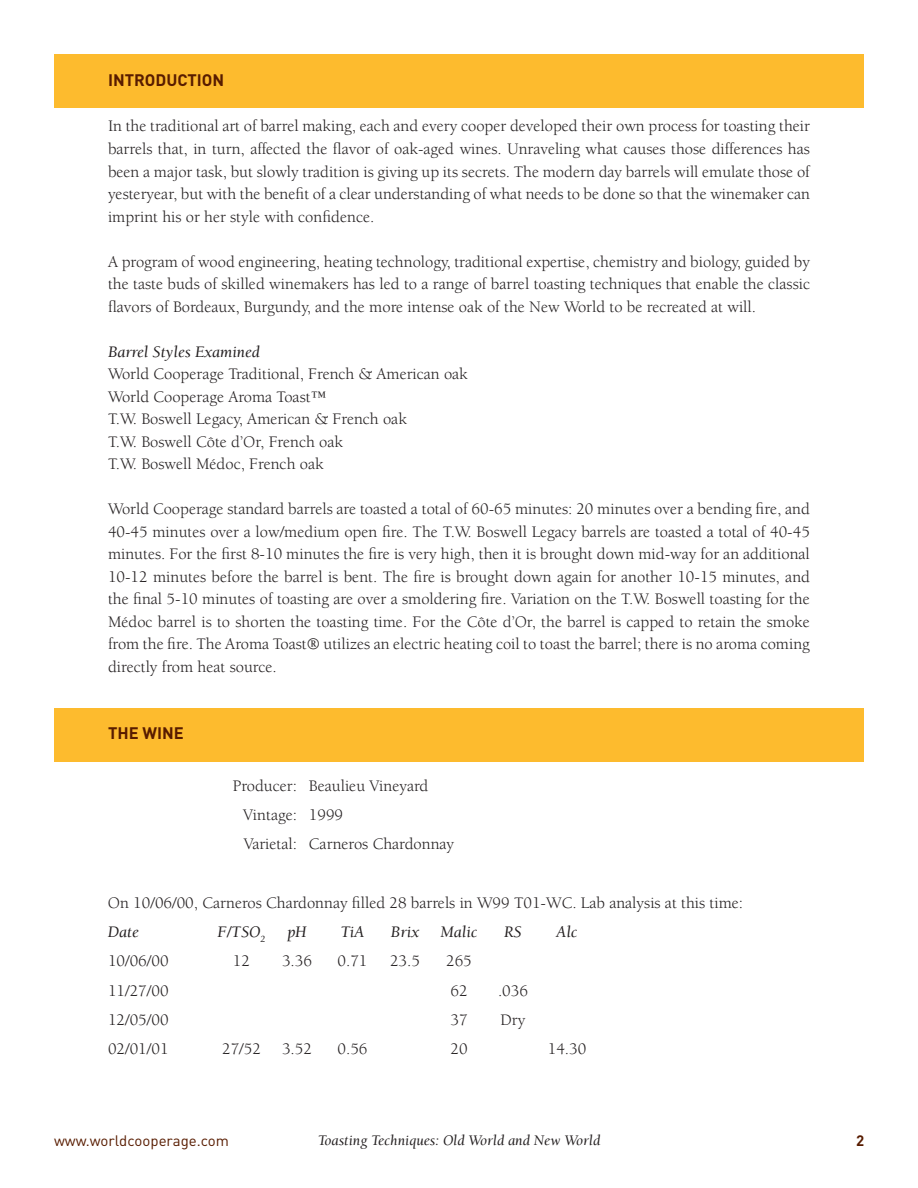
<style>
.page{position:relative;width:918px;height:1188px;background:#fff}
.page>*{position:absolute;margin:0;border:0;box-sizing:border-box;transform-origin:0 0}
.t1{font:16.5px/22.5px "Berkeley";color:#231f20;text-align:justify}
.t2{font:italic 16.5px "Berkeley";color:#231f20}
.t3{font:700 16.5px "DIN";color:#581c00}
.t4{font:italic 15px "Berkeley";color:#231f20}
.t5{font:15px "DIN";color:#581c00}
.t6{font:700 15px "DIN";color:#581c00}
</style>
<div class="page">
<div style="left:54px;top:708px;width:810px;height:54px;background:#fdbb2e"></div>
<div style="left:54px;top:54px;width:810px;height:54px;background:#fdbb2e"></div>
<p class="t3" style="left:108px;top:70px;width:118px">INTRODUCTION</p>
<p class="t1" style="left:108px;top:115px;width:704px">In the traditional art of barrel making, each and every cooper developed their own process for toasting their barrels that, in turn, affected the flavor of oak-aged wines. Unraveling what causes those differences has been a major task, but slowly tradition is giving up its secrets. The modern day barrels will emulate those of yesteryear, but with the benefit of a clear understanding of what needs to be done so that the winemaker can imprint his or her style with confidence.</p>
<p class="t1" style="left:108px;top:250px;width:704px">A program of wood engineering, heating technology, traditional expertise, chemistry and biology, guided by the taste buds of skilled winemakers has led to a range of barrel toasting techniques that enable the classic flavors of Bordeaux, Burgundy, and the more intense oak of the New World to be recreated at will.</p>
<p class="t2" style="left:108px;top:343px;width:153px">Barrel Styles Examined</p>
<p class="t1" style="left:108px;top:363px;width:361px;text-align:left">World Cooperage Traditional, French &amp; American oak World Cooperage Aroma Toast™<br>T.W. Boswell Legacy, American &amp; French oak<br>T.W. Boswell Côte d’Or, French oak<br>T.W. Boswell Médoc, French oak</p>
<p class="t1" style="left:108px;top:498px;width:704px">World Cooperage standard barrels are toasted a total of 60-65 minutes: 20 minutes over a bending fire, and 40-45 minutes over a low/medium open fire. The T.W. Boswell Legacy barrels are toasted a total of 40-45 minutes. For the first 8-10 minutes the fire is very high, then it is brought down mid-way for an additional 10-12 minutes before the barrel is bent. The fire is brought down again for another 10-15 minutes, and the final 5-10 minutes of toasting are over a smoldering fire. Variation on the T.W. Boswell toasting for the Médoc barrel is to shorten the toasting time. For the Côte d’Or, the barrel is capped to retain the smoke from the fire. The Aroma Toast® utilizes an electric heating coil to toast the barrel; there is no aroma coming directly from heat source.</p>
<p class="t3" style="left:108px;top:722px;width:77px">THE WINE</p>
<p class="t1" style="left:243px;top:771px;width:213px;line-height:29.2px;text-align:left;text-indent:-10px">Producer: Beaulieu Vineyard<br>Vintage: 1999<br>Varietal: Carneros Chardonnay</p>
<p class="t1" style="left:108px;top:892px;width:637px">On 10/06/00, Carneros Chardonnay filled 28 barrels in W99 T01-WC. Lab analysis at this time:</p>
<p class="t2" style="left:108px;top:923px;width:32px">Date</p>
<p class="t2" style="left:218px;top:923px;width:49px">F/TSO<sub>2</sub></p>
<p class="t2" style="left:287px;top:923px;width:21px">pH</p>
<p class="t2" style="left:341px;top:923px;width:25px">TiA</p>
<p class="t2" style="left:391px;top:923px;width:30px">Brix</p>
<p class="t2" style="left:440px;top:923px;width:39px">Malic</p>
<p class="t2" style="left:504px;top:923px;width:19px">RS</p>
<p class="t2" style="left:556px;top:923px;width:23px">Alc</p>
<p class="t1" style="left:108px;top:950px;width:62px">10/06/00</p>
<p class="t1" style="left:233px;top:950px;width:19px">12</p>
<p class="t1" style="left:282px;top:950px;width:31px">3.36</p>
<p class="t1" style="left:338px;top:950px;width:31px">0.71</p>
<p class="t1" style="left:390px;top:950px;width:31px">23.5</p>
<p class="t1" style="left:446px;top:950px;width:27px">265</p>
<p class="t1" style="left:108px;top:979px;width:62px">11/27/00</p>
<p class="t1" style="left:450px;top:979px;width:19px">62</p>
<p class="t1" style="left:498px;top:979px;width:31px">.036</p>
<p class="t1" style="left:108px;top:1009px;width:62px">12/05/00</p>
<p class="t1" style="left:450px;top:1009px;width:19px">37</p>
<p class="t1" style="left:501px;top:1009px;width:26px">Dry</p>
<p class="t1" style="left:108px;top:1038px;width:62px">02/01/01</p>
<p class="t1" style="left:222px;top:1038px;width:40px">27/52</p>
<p class="t1" style="left:282px;top:1038px;width:31px">3.52</p>
<p class="t1" style="left:338px;top:1038px;width:31px">0.56</p>
<p class="t1" style="left:451px;top:1038px;width:19px">20</p>
<p class="t1" style="left:548px;top:1038px;width:40px">14.30</p>
<p class="t5" style="left:54px;top:1131px;width:177px">www.worldcooperage.com</p>
<p class="t4" style="left:318px;top:1133px;width:284px">Toasting Techniques: Old World and New World</p>
<p class="t6" style="left:856px;top:1131px;width:10px">2</p>
</div>
